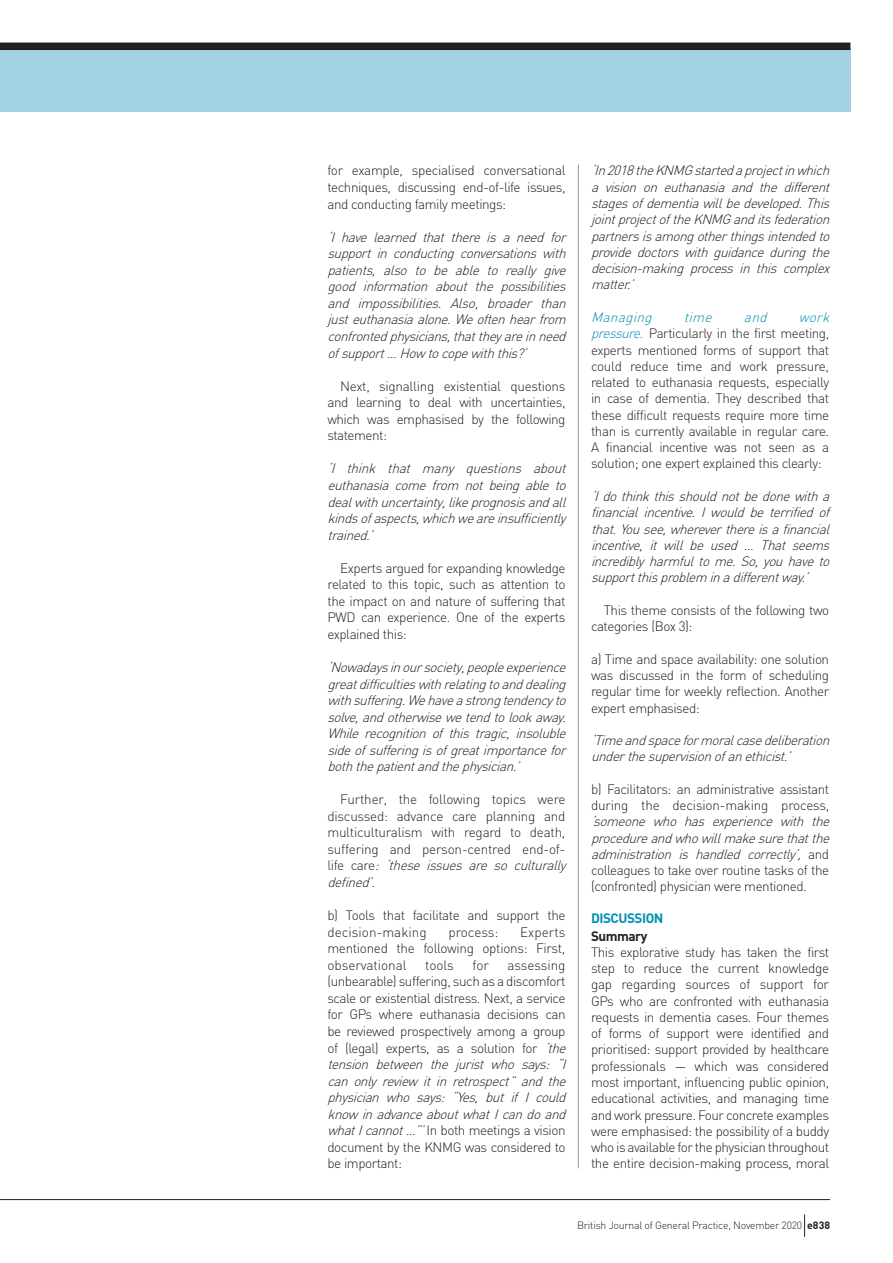
<style>
.page{position:relative;width:893px;height:1263px;background:#fff}
.page>*{position:absolute;margin:0;border:0;box-sizing:border-box;transform-origin:0 0}
.t1{font:300 13.5px/16.5px "DIN";letter-spacing:-.035em;color:#231f20;text-align:justify}
.t2{font:italic 300 13.5px/16.5px "DIN";letter-spacing:-.035em;color:#231f20;text-align:justify}
.t3{font:italic 300 13.5px "DIN";color:#008fb3}
.t4{font:700 13.5px "DIN";letter-spacing:-.035em;color:#008fb3}
.t5{font:300 13.5px "DIN";letter-spacing:-.005em;color:#231f20}
.t6{font:700 13.5px "DIN";letter-spacing:-.035em;color:#231f20}
.t7{font:300 10.5px "DIN";letter-spacing:-.025em;color:#231f20}
.s1{font-style:italic}
.s2{font-style:italic;color:#008fb3}
.s3{font-style:normal}
.s4{font-weight:700}
</style>
<div class="page">
<div style="left:0;top:48px;width:850px;height:64px;background:#a2d2e3"></div>
<div style="left:0;top:43px;width:850px;height:7px;background:#231f20"></div>
<hr style="left:578px;top:165px;width:1px;height:1003px;background:#939598">
<hr style="left:0;top:1199px;width:830px;height:1px;background:#231f20">
<svg style="left:804px;top:1214px;width:1px;height:23px"></svg>
<p class="t1" style="left:327px;top:162px;width:240px">for example, specialised conversational techniques, discussing end-of-life issues, and conducting family meetings:</p>
<p class="t2" style="left:327px;top:228px;width:244px">‘I have learned that there is a need for support in conducting conversations with patients, also to be able to really give good information about the possibilities and impossibilities. Also, broader than justeuthanasiaalone.Weoftenhearfrom confrontedphysicians,thattheyareinneed ofsupport… How tocopewiththis?’</p>
<p class="t1" style="left:327px;top:377px;width:240px;text-indent:13px">Next, signalling existential questions and learning to deal with uncertainties, which was emphasised by the following statement:</p>
<p class="t2" style="left:327px;top:460px;width:244px">‘I think that many questions about euthanasia come from not being able to dealwithuncertainty,likeprognosisandall kindsofaspects,whichweareinsufficiently trained.’</p>
<p class="t1" style="left:327px;top:559px;width:240px;text-indent:13px">Experts argued for expanding knowledge related to this topic, such as attention to the impact on and nature of suffering that PWD can experience. One of the experts explained this:</p>
<p class="t2" style="left:327px;top:659px;width:244px">‘Nowadaysinoursociety,peopleexperience greatdifficultieswithrelatingtoanddealing withsuffering.Wehaveastrongtendencyto solve,andotherwisewetendtolookaway.<br>While recognition of this tragic, insoluble sideofsufferingisofgreatimportancefor boththepatientandthephysician.’</p>
<p class="t1" style="left:327px;top:791px;width:244px;text-align:left;text-indent:13px">Further, the following topics were discussed: advance care planning and multiculturalism with regard to death, suffering and person-centred end-of&shy;l i f e c a r e <span class="s1">: ‘these issues are so culturally defined’.</span></p>
<p class="t1" style="left:327px;top:907px;width:240px">b) Tools that facilitate and support the decision-making</p>
<p class="t1" style="left:327px;top:923px;width:240px;text-indent:193px">Experts mentioned the following options: First, observational</p>
<p class="t5" style="left:448px;top:923px;width:52px">process:</p>
<p class="t1" style="left:327px;top:956px;width:244px;text-align:left;text-indent:180px">assessing (unbearable) suffering, such as a discomfort scale or existential distress. Next, a service for GPs where euthanasia decisions can be reviewed prospectively among a group of (legal) experts, as a solution for <span class="s1">‘the tension between the jurist who says: “I can only review it in retrospect” and the physician who says: “Yes, but if I could know inadvanceaboutwhatIcandoand whatIcannot…”’</span>In both meetings a vision document by the KNMG was considered to be important:</p>
<p class="t1" style="left:425px;top:956px;width:30px">tools</p>
<p class="t1" style="left:473px;top:956px;width:18px">for</p>
<p class="t2" style="left:591px;top:162px;width:244px">‘In2018theKNMGstartedaprojectinwhich a vision on euthanasia and the different stagesofdementiawillbedeveloped.This jointprojectoftheKNMGanditsfederation partnersisamongotherthingsintendedto provide doctors with guidance during the decision-making process in this complex matter.’</p>
<p class="t3" style="left:591px;top:309px;width:66px">Managing</p>
<p class="t3" style="left:684px;top:309px;width:33px">time</p>
<p class="t3" style="left:744px;top:309px;width:28px">and</p>
<p class="t1" style="left:591px;top:309px;width:244px;text-align:left;text-indent:208px"><span class="s2">work pressure.</span> Particularly in the first meeting, experts mentioned forms of support that could reduce time and work pressure, related to euthanasia requests, especially in case of dementia. They described that these difficult requests require more time than is currently available in regular care.<br>A financial incentive was not seen as a solution; one expert explained this clearly:</p>
<p class="t2" style="left:591px;top:488px;width:244px">‘Idothinkthisshouldnotbedonewitha financial incentive. I would be terrified of that.Yousee,whereverthereisafinancial incentive, it will be used … That seems incrediblyharmfultome.So,youhaveto supportthisproblem inadifferentway.’</p>
<p class="t1" style="left:591px;top:602px;width:240px;text-indent:13px">This theme consists of the following two categories (Box 3):</p>
<p class="t1" style="left:591px;top:651px;width:240px">a) Time and space availability: one solution was discussed in the form of scheduling regular time for weekly reflection. Another expert emphasised:</p>
<p class="t2" style="left:591px;top:732px;width:244px">‘Timeandspaceformoralcasedeliberation underthesupervisionofanethicist.’</p>
<p class="t1" style="left:591px;top:781px;width:240px">b) Facilitators: an administrative assistant during the decision-making process,</p>
<p class="t2" style="left:591px;top:813px;width:244px;text-align:left">‘someone who has experience with the procedureandwhowillmakesurethatthe administration is handled correctly’, <span class="s3">a n d colleagues to take over routine tasks of the (confronted) physician were mentioned.</span></p>
<p class="t4" style="left:591px;top:909px;width:74px">DISCUSSION</p>
<p class="t6" style="left:591px;top:927px;width:58px">Summary</p>
<p class="t1" style="left:591px;top:944px;width:240px">This explorative study has taken the first step to reduce the current knowledge gap regarding sources of support for GPs who are confronted with euthanasia requests in dementia cases. Four themes of forms of support were identified and prioritised: support provided by healthcare professionals — which was considered most important, influencing public opinion, educational activities, and managing time and work pressure. Four concrete examples were emphasised: the possibility of a buddy who is available for the physician throughout the entire decision-making process, moral</p>
<p class="t7" style="left:577px;top:1219px;width:254px">British Journal of General Practice, November 2020 <span class="s4">e838</span></p>
</div>
